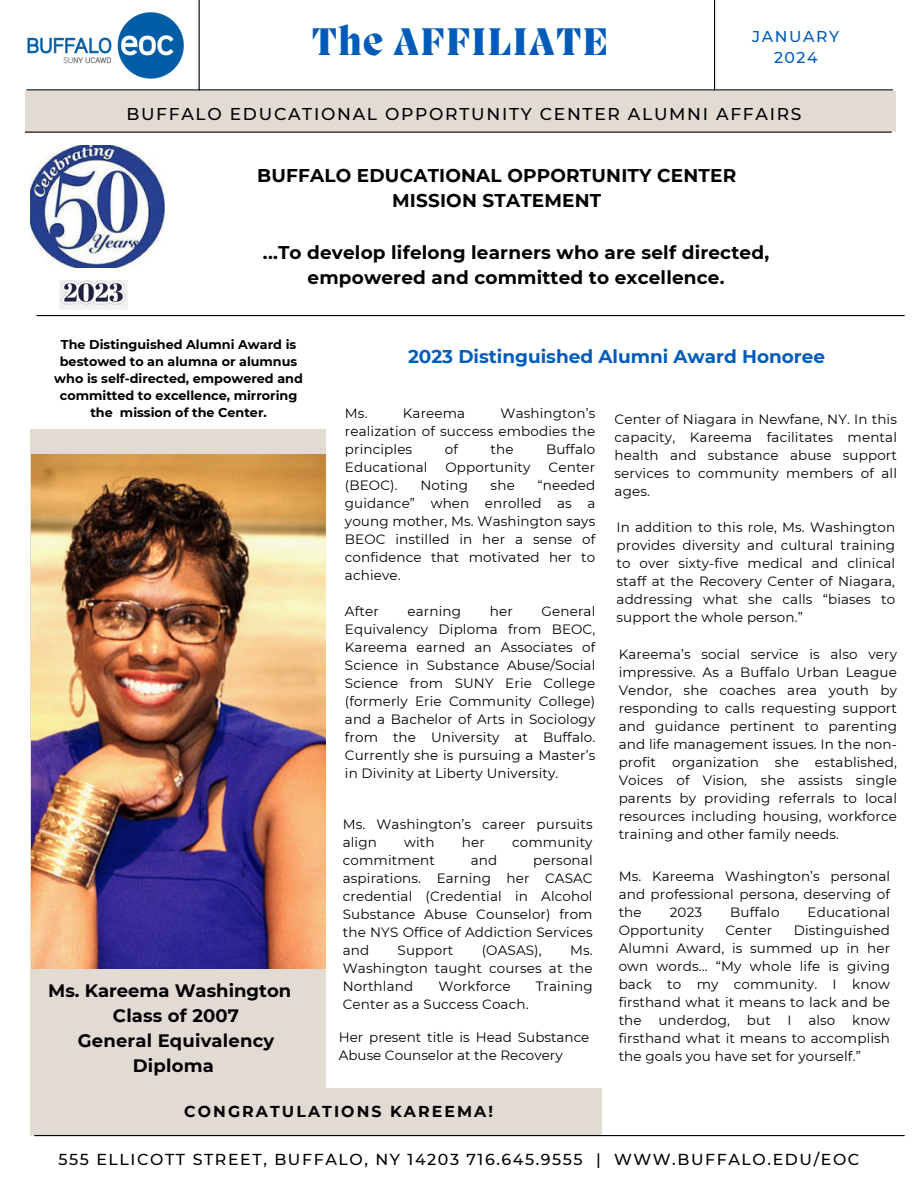
<style>
.page{position:relative;width:918px;height:1188px;background:#fff}
.page>*{position:absolute;margin:0;border:0;box-sizing:border-box;transform-origin:0 0}
.t1{font:800 39.45px "Migra";letter-spacing:.04em;color:#005bbb}
.t2{font:700 18.45px/24.8px "Montserrat";letter-spacing:.01em;color:#000;text-align:center}
.t3{font:700 18.45px "Montserrat";color:#005bbb}
.t4{font:700 18px/24.8px "Montserrat";letter-spacing:.01em;color:#000;text-align:center}
.t5{font:500 17.1px "Montserrat";letter-spacing:.1em;color:#000}
.t6{font:500 15.9px "Montserrat";letter-spacing:.1em;color:#000}
.t7{font:700 15.75px "Montserrat";letter-spacing:.13em;color:#000}
.t8{font:500 15.75px/21.3px "Montserrat";letter-spacing:.1em;color:#005bbb;text-align:center}
.t9{font:13.5px/18px "Montserrat";letter-spacing:.01em;color:#000;text-align:justify}
.t10{font:700 12.75px/17px "Montserrat";color:#000;text-align:center}
.s1{font-style:italic}
</style>
<div class="page">
<div style="left:25px;top:92px;width:870px;height:40px;background:#e1dbd3"></div>
<hr style="left:199px;top:0;width:1px;height:90px;background:#000">
<hr style="left:714px;top:0;width:1px;height:90px;background:#000">
<hr style="left:25px;top:132px;width:867px;height:1px;background:#000">
<div style="left:30px;top:430px;width:296px;height:673px;background:#e1dbd3"></div>
<div style="left:30px;top:1088px;width:572px;height:48px;background:#e1dbd3"></div>
<hr style="left:34px;top:1135px;width:871px;height:1px;background:#000">
<hr style="left:37px;top:315px;width:868px;height:1px;background:#000">
<img style="left:26px;top:12px;width:172px;height:79px">
<img style="left:32px;top:455px;width:294px;height:513px">
<img style="left:60px;top:281px;width:67px;height:29px">
<img style="left:30px;top:145px;width:135px;height:123px">
<hr style="left:26px;top:89px;width:867px;height:1px;background:#000">
<h2 class="t1" style="left:312px;top:23px;width:298px">The AFFILIATE</h2>
<h3 class="t8" style="left:752px;top:25px;width:89px">JANUARY<br>2024</h3>
<h5 class="t5" style="left:126px;top:104px;width:677px">BUFFALO EDUCATIONAL OPPORTUNITY CENTER ALUMNI AFFAIRS</h5>
<p class="t2" style="left:257px;top:163px;width:480px">BUFFALO EDUCATIONAL OPPORTUNITY CENTER<br>MISSION STATEMENT</p>
<p class="t2" style="left:263px;top:240px;width:508px">...To develop lifelong learners who are self directed, empowered and committed to excellence.</p>
<h4 class="t10" style="left:54px;top:336px;width:250px">The Distinguished Alumni Award is bestowed to an alumna or alumnus who is self-directed, empowered and committed to excellence, mirroring the mission of the Center.</h4>
<p class="t3" style="left:408px;top:346px;width:419px">2023 Distinguished Alumni Award Honoree</p>
<h3 class="t9" style="left:345px;top:404px;width:252px;text-indent:156px">Washington’s realization of success embodies the principles</h3>
<h3 class="t9" style="left:345px;top:404px;width:24px">Ms.</h3>
<h3 class="t9" style="left:403px;top:404px;width:64px">Kareema</h3>
<h3 class="t9" style="left:615px;top:410px;width:284px">Center of Niagara in Newfane, NY. In this capacity, Kareema facilitates mental health and substance abuse support services to community members of all ages.</h3>
<h3 class="t9" style="left:445px;top:440px;width:15px">of</h3>
<h3 class="t9" style="left:490px;top:440px;width:25px">the</h3>
<h3 class="t9" style="left:546px;top:440px;width:51px">Buffalo</h3>
<h3 class="t9" style="left:345px;top:458px;width:84px">Educational</h3>
<h3 class="t9" style="left:446px;top:458px;width:86px">Opportunity</h3>
<h3 class="t9" style="left:549px;top:458px;width:48px">Center</h3>
<h3 class="t9" style="left:345px;top:476px;width:54px">(BEOC).</h3>
<h3 class="t9" style="left:420px;top:476px;width:49px">Noting</h3>
<h3 class="t9" style="left:491px;top:476px;width:26px">she</h3>
<h3 class="t9" style="left:345px;top:476px;width:252px;text-indent:193px">“needed guidance” when enrolled as a young mother, Ms. Washington says BEOC instilled in her a sense of confidence that motivated her to achieve.</h3>
<h3 class="t9" style="left:345px;top:602px;width:35px">After</h3>
<h3 class="t9" style="left:408px;top:602px;width:55px">earning</h3>
<h3 class="t9" style="left:490px;top:602px;width:24px">her</h3>
<p class="t9" style="left:617px;top:519px;width:280px">In addition to this role, Ms. Washington provides diversity and cultural training to over sixty-five medical and clinical staff at the Recovery Center of Niagara, addressing what she calls “biases to support the whole person.”</p>
<h3 class="t9" style="left:345px;top:602px;width:252px;text-indent:197px">General Equivalency Diploma from BEOC, Kareema earned an Associates of Science in Substance Abuse/Social Science from SUNY Erie College (formerly Erie Community College) and a Bachelor of Arts in Sociology from the University at Buffalo.<br>Currently she is pursuing a Master’s in Divinity at Liberty University.</h3>
<p class="t9" style="left:343px;top:815px;width:251px">Ms. Washington’s career pursuits align</p>
<p class="t9" style="left:619px;top:645px;width:280px">Kareema’s social service is also very impressive. As a Buffalo Urban League Vendor, she coaches area youth by responding to calls requesting support and guidance pertinent to parenting and life management issues. In the non&shy;profit organization she established, Voices of Vision<span class="s1">,</span> she assists single parents by providing referrals to local resources including housing, workforce training and other family needs.</p>
<p class="t9" style="left:619px;top:867px;width:273px">Ms. Kareema Washington’s personal and professional persona, deserving of the</p>
<p class="t9" style="left:404px;top:833px;width:32px">with</p>
<p class="t9" style="left:462px;top:833px;width:24px">her</p>
<p class="t9" style="left:512px;top:833px;width:82px">community</p>
<p class="t9" style="left:343px;top:851px;width:94px">commitment</p>
<p class="t9" style="left:471px;top:851px;width:28px">and</p>
<p class="t9" style="left:343px;top:851px;width:251px;text-indent:190px">personal aspirations. Earning her CASAC credential (Credential in Alcohol Substance Abuse Counselor) from the NYS Office of Addiction Services and</p>
<p class="t9" style="left:670px;top:903px;width:34px">2023</p>
<p class="t9" style="left:730px;top:903px;width:51px">Buffalo</p>
<p class="t9" style="left:808px;top:903px;width:84px">Educational</p>
<p class="t9" style="left:619px;top:921px;width:86px">Opportunity</p>
<p class="t9" style="left:725px;top:921px;width:48px">Center</p>
<p class="t9" style="left:619px;top:921px;width:273px;text-indent:175px">Distinguished Alumni Award, is summed up in her own words... “My whole life is giving back to my community. I know firsthand what it means to lack and be the underdog, but I also know firsthand what it means to accomplish the goals you have set for yourself.”</p>
<p class="t9" style="left:398px;top:941px;width:57px">Support</p>
<p class="t9" style="left:482px;top:941px;width:61px">(OASAS),</p>
<p class="t9" style="left:343px;top:941px;width:251px;text-indent:227px">Ms.<br>Washington taught courses at the Northland</p>
<p class="t9" style="left:438px;top:977px;width:74px">Workforce</p>
<p class="t9" style="left:536px;top:977px;width:58px">Training</p>
<p class="t9" style="left:343px;top:995px;width:187px">Center as a Success Coach.</p>
<p class="t4" style="left:48px;top:979px;width:245px">Ms. Kareema Washington</p>
<h2 class="t4" style="left:113px;top:1003px;width:128px">Class of 2007</h2>
<p class="t4" style="left:78px;top:1028px;width:198px">General Equivalency<br>Diploma</p>
<p class="t7" style="left:184px;top:1102px;width:310px">CONGRATULATIONS KAREEMA!</p>
<p class="t9" style="left:339px;top:1029px;width:252px">Her present title is Head Substance<br>Abuse Counselor at the Recovery</p>
<h3 class="t6" style="left:59px;top:1150px;width:802px">555 ELLICOTT STREET, BUFFALO, NY 14203 716.645.9555 | WWW.BUFFALO.EDU/EOC</h3>
</div>
